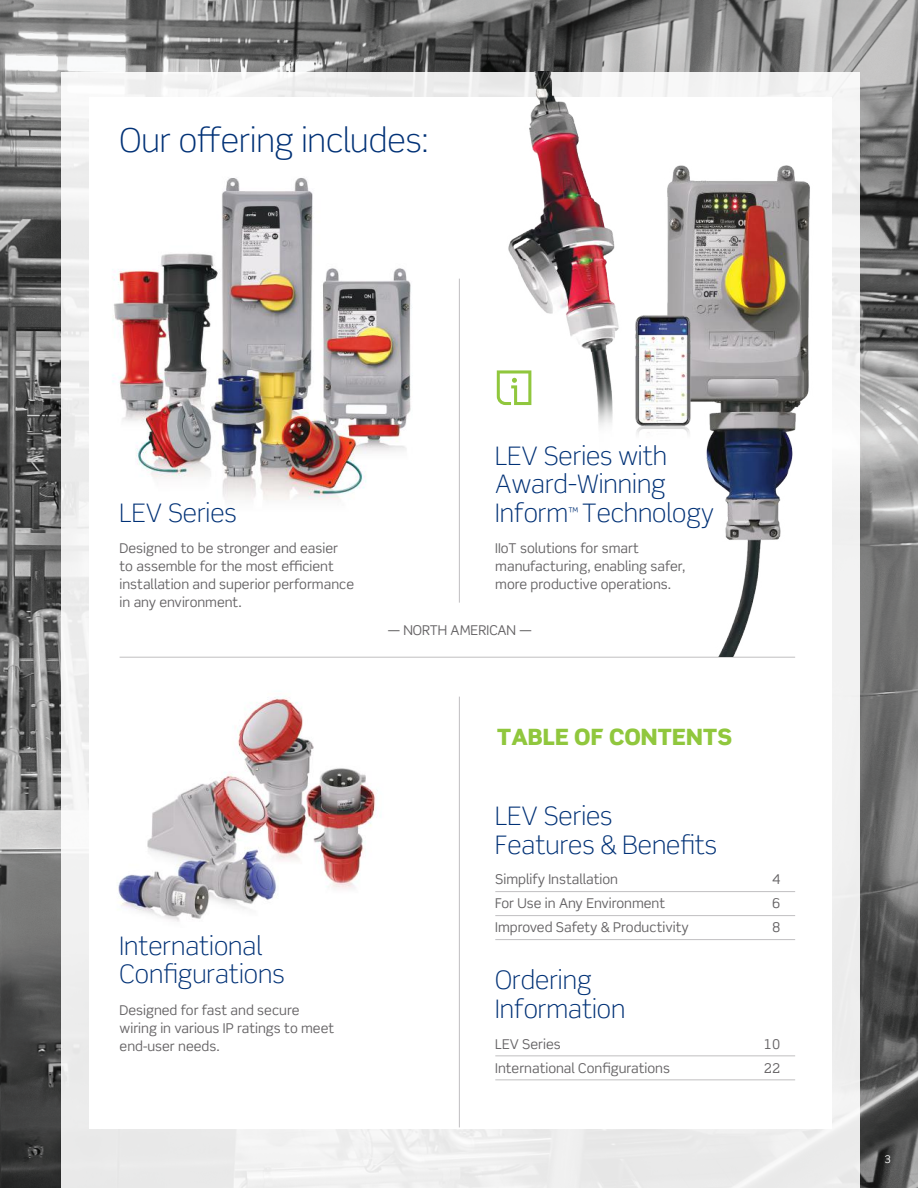
<style>
.page{position:relative;width:918px;height:1188px;background:#fff}
.page>*{position:absolute;margin:0;border:0;box-sizing:border-box;transform-origin:0 0}
.t1{font:300 33px "Scene Std";color:#013176}
.t2{font:300 25.5px/28.5px "Scene Std";color:#013176}
.t3{font:900 22.5px "Scene Std";color:#90c73d}
.t4{font:13.5px/18px "Scene Std";color:#656365}
.t5{font:10.5px "Scene Std";color:#fff}
</style>
<div class="page">
<img style="left:0;top:0;width:918px;height:1188px">
<div style="left:61px;top:72px;width:799px;height:1116px;background:#efefef"></div>
<div style="left:89px;top:97px;width:743px;height:1031px;background:#fff"></div>
<img style="left:112px;top:178px;width:353px;height:480px">
<img style="left:118px;top:696px;width:258px;height:226px">
<hr style="left:495px;top:891px;width:300px;height:1px;background:#c0bfc1">
<hr style="left:495px;top:915px;width:300px;height:1px;background:#c0bfc1">
<hr style="left:495px;top:939px;width:300px;height:1px;background:#c0bfc1">
<hr style="left:495px;top:1055px;width:300px;height:1px;background:#c0bfc1">
<hr style="left:495px;top:1079px;width:300px;height:1px;background:#c0bfc1">
<hr style="left:459px;top:279px;width:1px;height:324px;background:#c0bfc1">
<hr style="left:459px;top:697px;width:1px;height:430px;background:#c0bfc1">
<hr style="left:120px;top:657px;width:675px;height:1px;background:#c0bfc1">
<img style="left:496px;top:72px;width:123px;height:355px">
<img style="left:648px;top:165px;width:162px;height:492px">
<svg style="left:497px;top:370px;width:34px;height:35px"></svg>
<img style="left:635px;top:314px;width:56px;height:130px">
<h1 class="t1" style="left:120px;top:120px;width:311px">Our offering includes:</h1>
<h2 class="t2" style="left:120px;top:498px;width:119px">LEV Series</h2>
<p class="t4" style="left:120px;top:539px;width:236px">Designed to be stronger and easier to assemble for the most efficient installation and superior performance in any environment.</p>
<h2 class="t2" style="left:495px;top:441px;width:220px">LEV Series with<br>Award-Winning<br>Inform<sup>™</sup> Technology</h2>
<p class="t4" style="left:495px;top:539px;width:192px">IIoT solutions for smart manufacturing, enabling safer, more productive operations.</p>
<p class="t4" style="left:388px;top:621px;width:146px">— NORTH AMERICAN —</p>
<h2 class="t2" style="left:120px;top:932px;width:166px">International<br>Configurations</h2>
<p class="t4" style="left:120px;top:1001px;width:216px">Designed for fast and secure wiring in various IP ratings to meet end-user needs.</p>
<h3 class="t3" style="left:497px;top:722px;width:237px">TABLE OF CONTENTS</h3>
<h2 class="t2" style="left:495px;top:802px;width:223px">LEV Series<br>Features &amp; Benefits</h2>
<p class="t4" style="left:495px;top:870px;width:124px">Simplify Installation</p>
<p class="t4" style="left:772px;top:870px;width:10px">4</p>
<p class="t4" style="left:495px;top:894px;width:171px">For Use in Any Environment</p>
<p class="t4" style="left:772px;top:894px;width:10px">6</p>
<p class="t4" style="left:495px;top:918px;width:195px">Improved Safety &amp; Productivity</p>
<p class="t4" style="left:772px;top:918px;width:10px">8</p>
<h2 class="t2" style="left:495px;top:966px;width:132px">Ordering<br>Information</h2>
<p class="t4" style="left:495px;top:1035px;width:67px">LEV Series</p>
<p class="t4" style="left:764px;top:1035px;width:18px">10</p>
<p class="t4" style="left:495px;top:1059px;width:176px">International Configurations</p>
<p class="t4" style="left:764px;top:1059px;width:18px">22</p>
<p class="t5" style="left:885px;top:1152px;width:8px">3</p>
</div>
